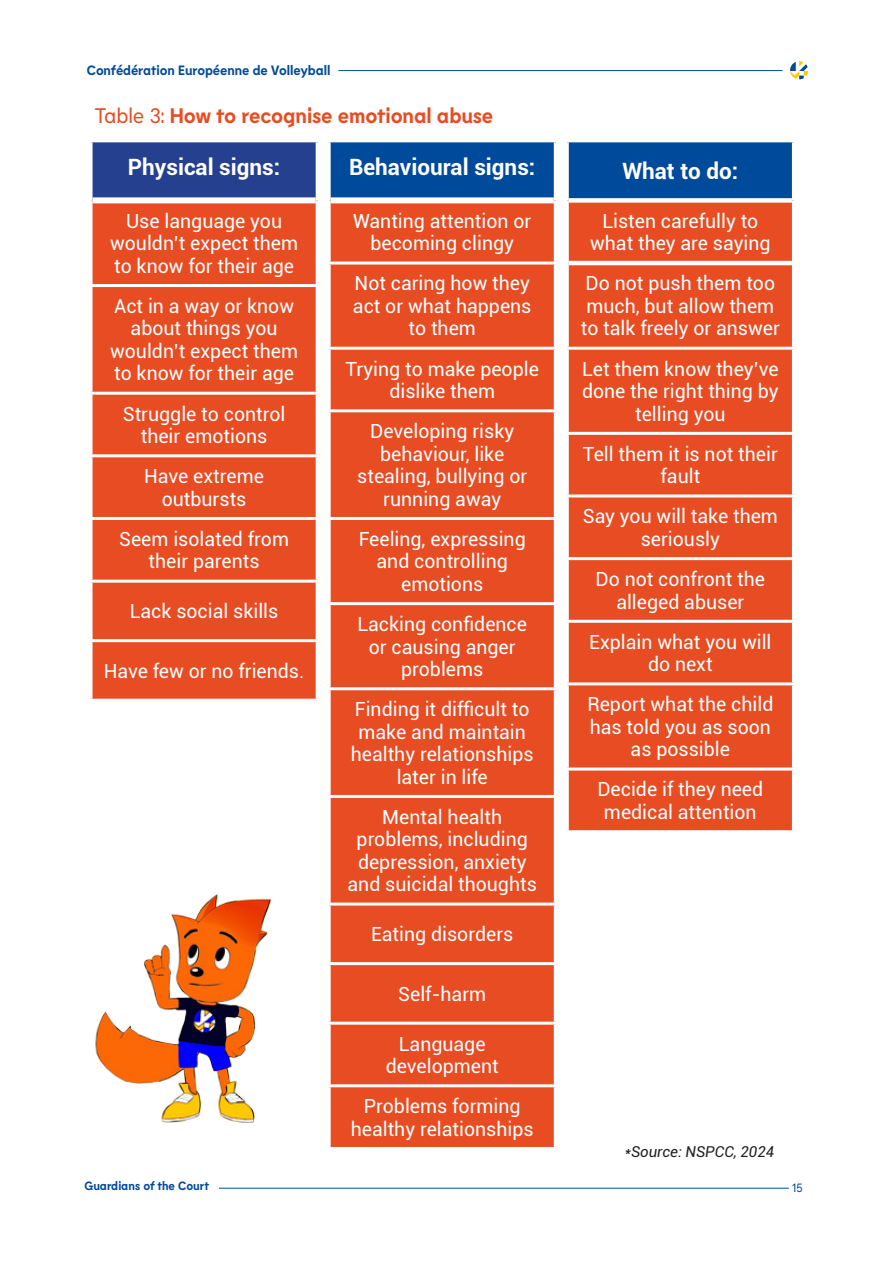
<style>
.page{position:relative;width:893px;height:1263px;background:#fff}
.page>*{position:absolute;margin:0;border:0;box-sizing:border-box;transform-origin:0 0}
.t1{font:700 22.5px "Roboto";color:#fff}
.t2{font:700 21px "Lemur";letter-spacing:-.01em;color:#e84c22}
.t3{font:19.5px/22.5px "Roboto";color:#fff;text-align:center}
.t4{font:italic 15px "Roboto";color:#231f20}
.t5{font:700 13.5px "Lemur";letter-spacing:-.005em;color:#004a9b}
.t6{font:700 12px "Lemur";letter-spacing:-.01em;color:#004a9b}
.t7{font:12px "Lemur";color:#004a9b}
.s1{font-weight:400}
</style>
<div class="page">
<svg style="left:790px;top:61px;width:18px;height:18px"></svg>
<hr style="left:219px;top:1188px;width:570px;height:1px;background:#004a9b">
<hr style="left:338px;top:70px;width:444px;height:1px;background:#004a9b">
<div style="left:91px;top:141px;width:226px;height:59px;background:#25408e"></div>
<div style="left:93px;top:203px;width:223px;height:496px;background:#e84c22"></div>
<hr style="left:90px;top:139px;width:229px;height:3px;background:#fff">
<hr style="left:90px;top:142px;width:3px;height:58px;background:#fff">
<hr style="left:316px;top:142px;width:3px;height:58px;background:#fff">
<hr style="left:90px;top:284px;width:229px;height:3px;background:#fff">
<hr style="left:90px;top:392px;width:229px;height:3px;background:#fff">
<hr style="left:90px;top:454px;width:229px;height:3px;background:#fff">
<hr style="left:90px;top:517px;width:229px;height:3px;background:#fff">
<hr style="left:90px;top:580px;width:229px;height:3px;background:#fff">
<hr style="left:90px;top:639px;width:229px;height:3px;background:#fff">
<div style="left:93px;top:197px;width:223px;height:6px;background:#fff"></div>
<div style="left:329px;top:141px;width:226px;height:59px;background:#004a9b"></div>
<div style="left:331px;top:203px;width:223px;height:944px;background:#e84c22"></div>
<hr style="left:328px;top:139px;width:229px;height:3px;background:#fff">
<hr style="left:328px;top:142px;width:3px;height:58px;background:#fff">
<hr style="left:554px;top:142px;width:3px;height:58px;background:#fff">
<hr style="left:328px;top:262px;width:229px;height:3px;background:#fff">
<hr style="left:328px;top:347px;width:229px;height:3px;background:#fff">
<hr style="left:328px;top:409px;width:229px;height:3px;background:#fff">
<hr style="left:328px;top:517px;width:229px;height:3px;background:#fff">
<hr style="left:328px;top:602px;width:229px;height:3px;background:#fff">
<hr style="left:328px;top:687px;width:229px;height:3px;background:#fff">
<hr style="left:328px;top:795px;width:229px;height:3px;background:#fff">
<hr style="left:328px;top:902px;width:229px;height:3px;background:#fff">
<hr style="left:328px;top:962px;width:229px;height:3px;background:#fff">
<hr style="left:328px;top:1022px;width:229px;height:3px;background:#fff">
<hr style="left:328px;top:1084px;width:229px;height:3px;background:#fff">
<div style="left:331px;top:197px;width:223px;height:6px;background:#fff"></div>
<div style="left:567px;top:141px;width:226px;height:59px;background:#004a9b"></div>
<div style="left:569px;top:203px;width:223px;height:627px;background:#e84c22"></div>
<hr style="left:566px;top:139px;width:229px;height:3px;background:#fff">
<hr style="left:566px;top:142px;width:3px;height:58px;background:#fff">
<hr style="left:792px;top:142px;width:3px;height:58px;background:#fff">
<hr style="left:566px;top:347px;width:229px;height:3px;background:#fff">
<hr style="left:566px;top:432px;width:229px;height:3px;background:#fff">
<hr style="left:566px;top:494px;width:229px;height:3px;background:#fff">
<hr style="left:566px;top:557px;width:229px;height:3px;background:#fff">
<hr style="left:566px;top:620px;width:229px;height:3px;background:#fff">
<hr style="left:566px;top:682px;width:229px;height:3px;background:#fff">
<hr style="left:566px;top:767px;width:229px;height:3px;background:#fff">
<div style="left:569px;top:198px;width:223px;height:5px;background:#fff"></div>
<hr style="left:569px;top:261px;width:223px;height:4px;background:#fff">
<img style="left:95px;top:867px;width:347px;height:271px">
<p class="t5" style="left:87px;top:64px;width:245px">Confédération Européenne de Volleyball</p>
<p class="t2" style="left:95px;top:107px;width:400px"><span class="s1">Table 3:</span> How to recognise emotional abuse</p>
<p class="t1" style="left:128px;top:157px;width:154px">Physical signs:</p>
<p class="t3" style="left:110px;top:211px;width:189px">Use language you wouldn’t expect them to know for their age</p>
<p class="t3" style="left:110px;top:296px;width:189px">Act in a way or know about things you wouldn’t expect them to know for their age</p>
<p class="t3" style="left:123px;top:404px;width:164px">Struggle to control their emotions</p>
<p class="t3" style="left:144px;top:466px;width:121px">Have extreme outbursts</p>
<p class="t3" style="left:119px;top:529px;width:171px">Seem isolated from their parents</p>
<p class="t3" style="left:130px;top:601px;width:150px">Lack social skills</p>
<p class="t1" style="left:349px;top:157px;width:188px">Behavioural signs:</p>
<p class="t3" style="left:353px;top:211px;width:180px">Wanting attention or becoming clingy</p>
<p class="t3" style="left:353px;top:274px;width:180px">Not caring how they act or what happens to them</p>
<p class="t3" style="left:346px;top:359px;width:195px">Trying to make people dislike them</p>
<p class="t3" style="left:357px;top:421px;width:171px">Developing risky behaviour, like stealing, bullying or running away</p>
<p class="t3" style="left:359px;top:529px;width:169px">Feeling, expressing and controlling emotions</p>
<p class="t3" style="left:357px;top:612px;width:171px">Lacking confidence or causing anger problems</p>
<p class="t3" style="left:351px;top:697px;width:184px">Finding it difficult to make and maintain healthy relationships later in life</p>
<p class="t3" style="left:348px;top:807px;width:191px">Mental health problems, including depression, anxiety and suicidal thoughts</p>
<p class="t3" style="left:371px;top:924px;width:144px">Eating disorders</p>
<p class="t3" style="left:104px;top:661px;width:202px">Have few or no friends.</p>
<p class="t3" style="left:398px;top:984px;width:89px">Self-harm</p>
<p class="t3" style="left:386px;top:1034px;width:115px">Language development</p>
<p class="t3" style="left:351px;top:1096px;width:184px">Problems forming healthy relationships</p>
<p class="t1" style="left:622px;top:162px;width:117px">What to do:</p>
<p class="t3" style="left:590px;top:211px;width:182px">Listen carefully to what they are saying</p>
<p class="t3" style="left:581px;top:274px;width:201px;text-align:left">Do not push them too much, but allow them to talk freely or answer</p>
<p class="t3" style="left:582px;top:359px;width:198px">Let them know they’ve done the right thing by telling you</p>
<p class="t3" style="left:583px;top:444px;width:196px">Tell them it is not their fault</p>
<p class="t3" style="left:583px;top:506px;width:197px">Say you will take them seriously</p>
<p class="t3" style="left:596px;top:569px;width:171px">Do not confront the alleged abuser</p>
<p class="t3" style="left:589px;top:632px;width:184px">Explain what you will do next</p>
<p class="t3" style="left:587px;top:694px;width:188px">Report what the child has told you as soon as possible</p>
<p class="t3" style="left:597px;top:780px;width:167px">Decide if they need medical attention</p>
<p class="t4" style="left:625px;top:1144px;width:151px">*Source: NSPCC, 2024</p>
<p class="t6" style="left:85px;top:1181px;width:126px">Guardians of the Court</p>
<p class="t7" style="left:792px;top:1183px;width:12px">15</p>
</div>
